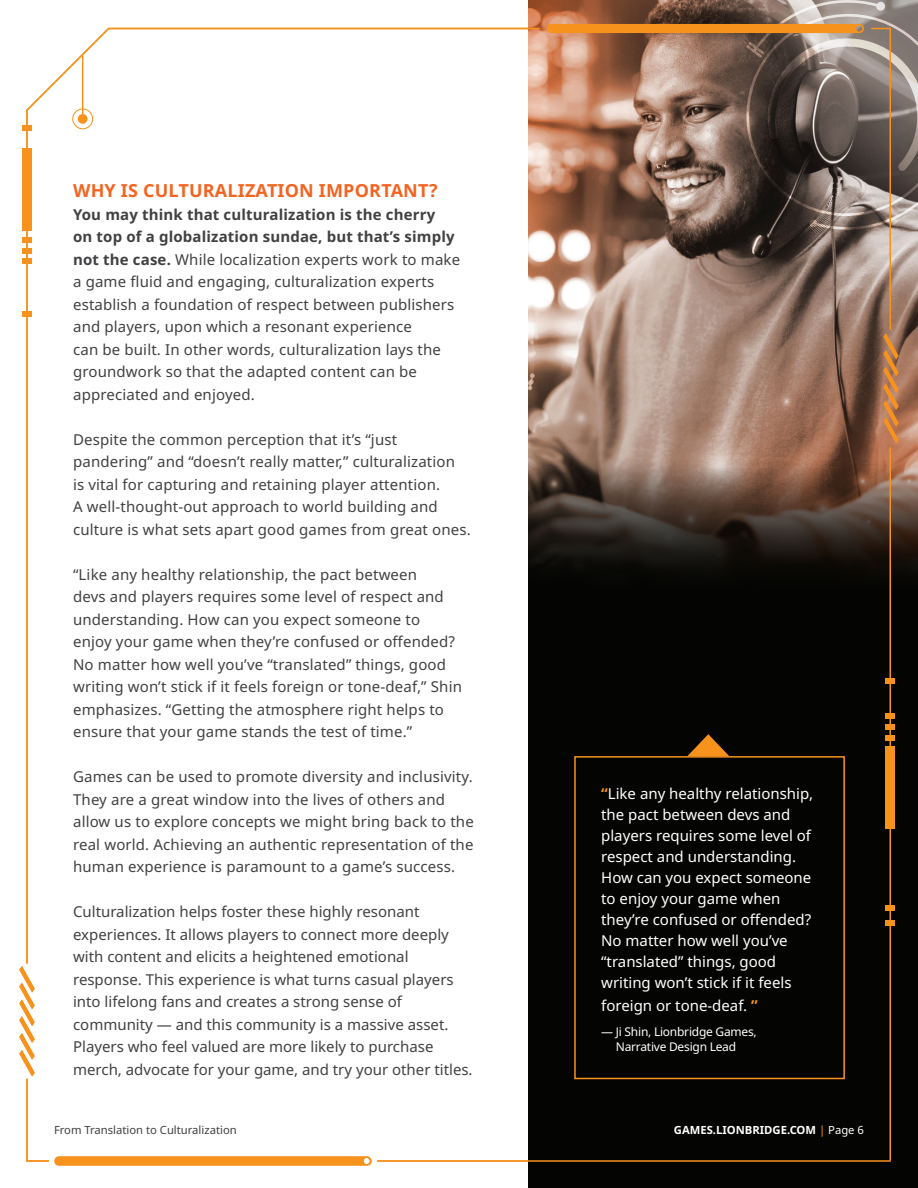
<style>
.page{position:relative;width:918px;height:1188px;background:#fff}
.page>*{position:absolute;margin:0;border:0;box-sizing:border-box;transform-origin:0 0}
.t1{font:700 18px "Noto Sans";letter-spacing:.01em;color:#f36421}
.t2{font:15px/22.5px "Noto Sans";letter-spacing:.01em;color:#414042}
.t3{font:15px/21px "Noto Sans";color:#fff}
.t4{font:12px/15px "Noto Sans";letter-spacing:-.02em;color:#fff;text-align:center}
.t5{font:11.25px "Noto Sans";color:#414042}
.t6{font:700 11.25px "Noto Sans";color:#fff}
.s1{font-weight:700}
.s2{font-weight:700;color:#f7931d}
.s3{font-weight:400;color:#f7931d}
.s4{font-weight:400}
</style>
<div class="page">
<div style="left:528px;top:0;width:390px;height:1188px;background:#040503"></div>
<img style="left:528px;top:0;width:390px;height:459px">
<svg style="left:528px;top:459px;width:390px;height:9px;background:#9b7562"></svg>
<svg style="left:528px;top:468px;width:390px;height:135px"></svg>
<hr style="left:82px;top:55px;width:1px;height:63px;background:#f7931d">
<div style="left:78px;top:114px;width:10px;height:10px;background:#f7931d;border-radius:50%"></div>
<div style="left:72px;top:109px;width:21px;height:20px;border:1px solid #f7931d;border-radius:50%"></div>
<hr style="left:26px;top:110px;width:2px;height:853px;background:#f7931d">
<hr style="left:890px;top:29px;width:1px;height:300px;background:#f7931d">
<hr style="left:890px;top:448px;width:1px;height:712px;background:#f7931d">
<svg style="left:19px;top:966px;width:16px;height:111px"></svg>
<svg style="left:883px;top:333px;width:16px;height:111px;background:#c78247"></svg>
<svg style="left:54px;top:1156px;width:318px;height:10px;background:#f79829"></svg>
<div style="left:22px;top:148px;width:9px;height:83px;background:#f7931d"></div>
<div style="left:22px;top:237px;width:9px;height:6px;background:#f7931d"></div>
<div style="left:22px;top:258px;width:9px;height:6px;background:#f7931d"></div>
<div style="left:22px;top:248px;width:9px;height:5px;background:#f7931d"></div>
<div style="left:22px;top:125px;width:9px;height:6px;background:#f7931d"></div>
<div style="left:22px;top:311px;width:9px;height:6px;background:#f7931d"></div>
<hr style="left:109px;top:28px;width:430px;height:1px;background:#f7931d">
<svg style="left:26px;top:27px;width:85px;height:85px"></svg>
<div style="left:886px;top:746px;width:9px;height:83px;background:#f7931d"></div>
<div style="left:886px;top:735px;width:9px;height:5px;background:#f7931d"></div>
<div style="left:886px;top:714px;width:9px;height:5px;background:#f7931d"></div>
<div style="left:886px;top:724px;width:9px;height:6px;background:#f7931d"></div>
<div style="left:886px;top:679px;width:9px;height:5px;background:#f7931d"></div>
<div style="left:886px;top:905px;width:9px;height:6px;background:#f7931d"></div>
<div style="left:886px;top:920px;width:9px;height:5px;background:#f7931d"></div>
<hr style="left:378px;top:1160px;width:512px;height:2px;background:#f7931d">
<hr style="left:27px;top:1160px;width:21px;height:2px;background:#f7931d">
<svg style="left:547px;top:0;width:371px;height:238px;background:#886c5b"></svg>
<hr style="left:26px;top:1079px;width:2px;height:82px;background:#f7931d">
<div style="left:574px;top:756px;width:271px;height:323px;border:2px solid #f7931d"></div>
<svg style="left:687px;top:734px;width:42px;height:22px"></svg>
<p class="t1" style="left:73px;top:180px;width:366px">WHY IS CULTURALIZATION IMPORTANT?</p>
<p class="t2" style="left:73px;top:203px;width:389px"><span class="s1">You may think that culturalization is the cherry<br>on top of a globalization sundae, but that’s simply not the case.</span> While localization experts work to make a game fluid and engaging, culturalization experts establish a foundation of respect between publishers and players, upon which a resonant experience<br>can be built. In other words, culturalization lays the groundwork so that the adapted content can be appreciated and enjoyed.</p>
<p class="t2" style="left:73px;top:428px;width:399px">Despite the common perception that it’s “just pandering” and “doesn’t really matter,” culturalization<br>is vital for capturing and retaining player attention.<br>A well-thought-out approach to world building and culture is what sets apart good games from great ones.</p>
<p class="t2" style="left:73px;top:563px;width:390px">“Like any healthy relationship, the pact between<br>devs and players requires some level of respect and understanding. How can you expect someone to enjoy your game when they’re confused or offended?<br>No matter how well you’ve “translated” things, good writing won’t stick if it feels foreign or tone-deaf,” Shin emphasizes. “Getting the atmosphere right helps to ensure that your game stands the test of time.”</p>
<p class="t2" style="left:73px;top:766px;width:402px">Games can be used to promote diversity and inclusivity.<br>They are a great window into the lives of others and allow us to explore concepts we might bring back to the real world. Achieving an authentic representation of the human experience is paramount to a game’s success.</p>
<p class="t2" style="left:73px;top:901px;width:401px">Culturalization helps foster these highly resonant experiences. It allows players to connect more deeply with content and elicits a heightened emotional response. This experience is what turns casual players into lifelong fans and creates a strong sense of community — and this community is a massive asset.<br>Players who feel valued are more likely to purchase merch, advocate for your game, and try your other titles.</p>
<p class="t5" style="left:54px;top:1124px;width:184px">From Translation to Culturalization</p>
<p class="t3" style="left:601px;top:783px;width:214px"><span class="s2">“</span>Like any healthy relationship, the pact between devs and players requires some level of respect and understanding.<br>How can you expect someone to enjoy your game when they’re confused or offended?<br>No matter how well you’ve “translated” things, good writing won’t stick if it feels</p>
<p class="t3" style="left:601px;top:995px;width:158px">foreign or tone-deaf. <span class="s2">”</span></p>
<p class="t4" style="left:601px;top:1024px;width:157px">— Ji Shin, Lionbridge Games,<br>Narrative Design Lead</p>
<p class="t6" style="left:674px;top:1124px;width:192px">GAMES.LIONBRIDGE.COM <span class="s3">|</span> <span class="s4">Page 6</span></p>
</div>
